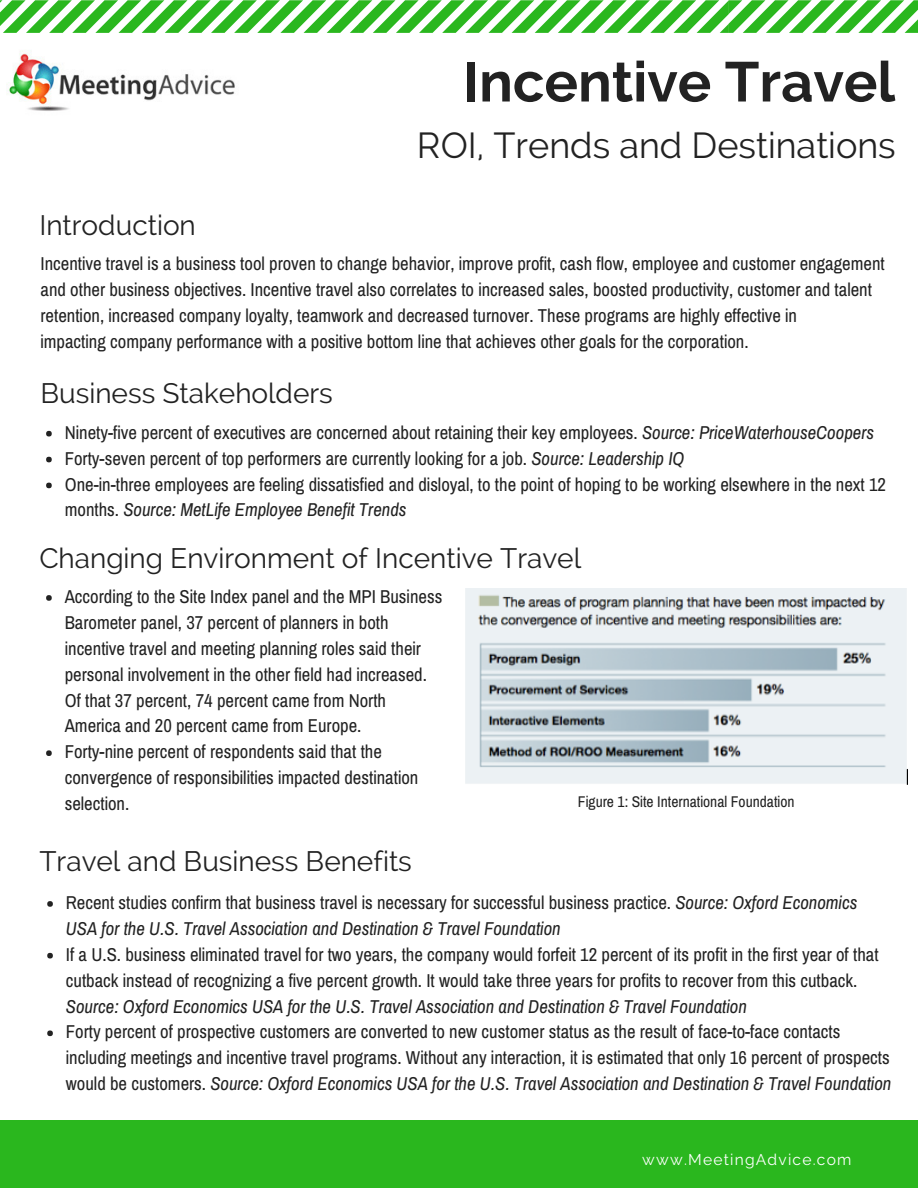
<style>
.page{position:relative;width:918px;height:1188px;background:#fff}
.page>*{position:absolute;margin:0;border:0;box-sizing:border-box;transform-origin:0 0}
.t1{font:700 55.95px "Raleway";color:#222}
.t2{font:36px "Raleway";color:#222}
.t3{font:28.05px "Raleway";color:#222}
.t4{font:18.75px/25.8px "Archivo Narrow";color:#222}
.t5{font:italic 18.75px/25.8px "Archivo Narrow";color:#222}
.t6{font:15.6px "Archivo Narrow";color:#222}
.t7{font:15.6px "Raleway";letter-spacing:.08em;color:#fff}
.s1{font-style:italic}
.s2{font-style:normal}
</style>
<div class="page">
<div style="left:0;top:1120px;width:918px;height:68px;background:#2ab71e"></div>
<svg style="left:0;top:0;width:918px;height:33px"></svg>
<img style="left:7px;top:51px;width:228px;height:60px">
<svg style="left:46px;top:431px;width:6px;height:5px"></svg>
<svg style="left:46px;top:457px;width:6px;height:5px"></svg>
<svg style="left:46px;top:483px;width:6px;height:5px"></svg>
<svg style="left:46px;top:595px;width:6px;height:6px"></svg>
<svg style="left:46px;top:750px;width:6px;height:6px"></svg>
<img style="left:465px;top:588px;width:443px;height:197px">
<svg style="left:47px;top:901px;width:6px;height:6px"></svg>
<svg style="left:47px;top:953px;width:6px;height:5px"></svg>
<svg style="left:47px;top:1030px;width:6px;height:6px"></svg>
<h1 class="t1" style="left:463px;top:49px;width:434px">Incentive Travel</h1>
<h2 class="t2" style="left:417px;top:124px;width:480px">ROI, Trends and Destinations</h2>
<h3 class="t3" style="left:39px;top:209px;width:158px">Introduction</h3>
<p class="t4" style="left:40px;top:250px;width:846px">Incentive travel is a business tool proven to change behavior, improve profit, cash flow, employee and customer engagement and other business objectives. Incentive travel also correlates to increased sales, boosted productivity, customer and talent retention, increased company loyalty, teamwork and decreased turnover. These programs are highly effective in<br>impacting company performance with a positive bottom line that achieves other goals for the corporation.</p>
<h3 class="t3" style="left:40px;top:376px;width:294px">Business Stakeholders</h3>
<p class="t4" style="left:65px;top:419px;width:823px">Ninety-five percent of executives are concerned about retaining their key employees. <span class="s1">Source: PriceWaterhouseCoopers </span>Forty-seven percent of top performers are currently looking for a job. <span class="s1">Source: Leadership IQ<br></span>One-in-three employees are feeling dissatisfied and disloyal, to the point of hoping to be working elsewhere in the next 12 months. <span class="s1">Source: MetLife Employee Benefit Trends</span></p>
<h3 class="t3" style="left:39px;top:542px;width:543px">Changing Environment of Incentive Travel</h3>
<p class="t4" style="left:65px;top:583px;width:379px">According to the Site Index panel and the MPI Business Barometer panel, 37 percent of planners in both incentive travel and meeting planning roles said their personal involvement in the other field had increased.<br>Of that 37 percent, 74 percent came from North America and 20 percent came from Europe.<br>Forty-nine percent of respondents said that the convergence of responsibilities impacted destination selection.</p>
<h3 class="t3" style="left:39px;top:844px;width:374px">Travel and Business Benefits</h3>
<p class="t6" style="left:578px;top:792px;width:218px">Figure 1: Site International Foundation</p>
<p class="t5" style="left:66px;top:889px;width:793px"><span class="s2">Recent studies confirm that business travel is necessary for successful business practice.</span> Source: Oxford Economics<br>USA for the U.S. Travel Association and Destination &amp; Travel Foundation</p>
<p class="t4" style="left:66px;top:941px;width:814px">If a U.S. business eliminated travel for two years, the company would forfeit 12 percent of its profit in the first year of that cutback instead of recognizing a five percent growth. It would take three years for profits to recover from this cutback.</p>
<p class="t5" style="left:66px;top:993px;width:682px">Source: Oxford Economics USA for the U.S. Travel Association and Destination &amp; Travel Foundation</p>
<p class="t4" style="left:66px;top:1019px;width:827px">Forty percent of prospective customers are converted to new customer status as the result of face-to-face contacts including meetings and incentive travel programs. Without any interaction, it is estimated that only 16 percent of prospects would be customers. <span class="s1">Source: Oxford Economics USA for the U.S. Travel Association and Destination &amp; Travel Foundation</span></p>
<p class="t7" style="left:642px;top:1150px;width:211px">www.MeetingAdvice.com</p>
</div>
